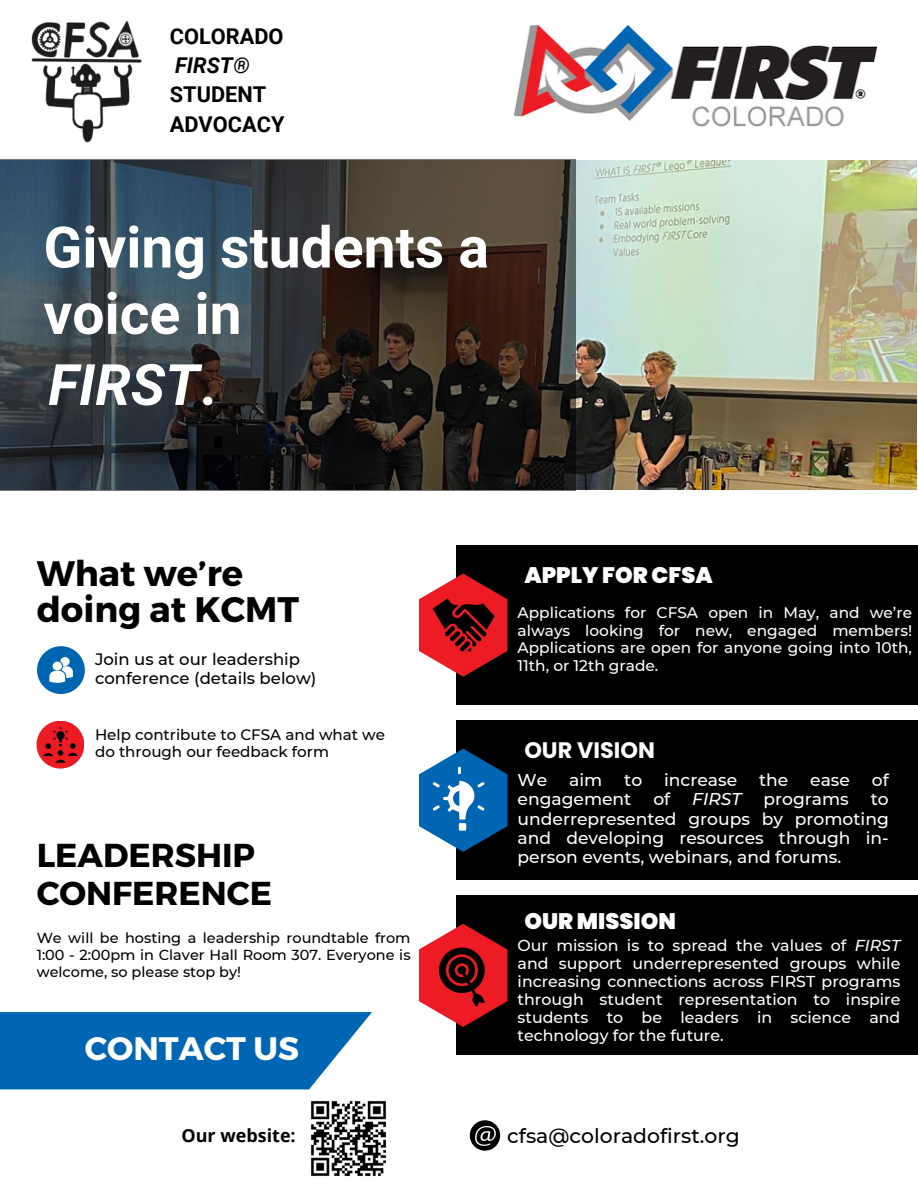
<style>
.page{position:relative;width:918px;height:1188px;background:#fff}
.page>*{position:absolute;margin:0;border:0;box-sizing:border-box;transform-origin:0 0}
.t1{font:700 57px/66.3px "Roboto";color:#fff}
.t2{font:italic 700 57px "Roboto";color:#fff}
.t3{font:700 35.4px/36.2px "Montserrat";color:#000}
.t4{font:700 33.15px/38.5px "Montserrat";color:#000}
.t5{font:700 32.4px "Montserrat";color:#fff}
.t6{font:900 22.35px "Poppins";color:#fff}
.t7{font:700 22.35px "Poppins";color:#fff}
.t8{font:700 21.75px/29.2px "Roboto";color:#000}
.t9{font:italic 700 21.75px "Roboto";color:#000}
.t10{font:500 20.4px "Montserrat";color:#000}
.t11{font:700 18px "Open Sans";color:#000}
.t12{font:500 17.1px/19.2px "Montserrat";color:#fff;text-align:justify}
.t13{font:italic 500 17.1px "Montserrat";color:#fff}
.t14{font:500 16.5px "Montserrat";color:#000}
.t15{font:500 15.75px/18px "Montserrat";color:#fff;text-align:justify}
.t16{font:500 15.3px/17.9px "Montserrat";color:#fff;text-align:justify}
.t17{font:500 15.15px/17.7px "Montserrat";color:#000}
.t18{font:500 14.4px/17px "Montserrat";color:#000;text-align:justify}
.s1{font-style:normal}
.s2{font-style:italic}
</style>
<div class="page">
<div style="left:456px;top:546px;width:462px;height:159px;background:#000"></div>
<div style="left:456px;top:721px;width:462px;height:159px;background:#000"></div>
<div style="left:456px;top:896px;width:462px;height:159px;background:#000"></div>
<svg style="left:470px;top:1120px;width:30px;height:31px"></svg>
<svg style="left:0;top:1012px;width:372px;height:77px;background:#1572b9"></svg>
<div style="left:37px;top:646px;width:48px;height:48px;background:#0066b3;border-radius:50%"></div>
<div style="left:37px;top:721px;width:47px;height:48px;background:#ed1c24;border-radius:50%"></div>
<svg style="left:419px;top:924px;width:88px;height:103px"></svg>
<svg style="left:419px;top:749px;width:88px;height:103px"></svg>
<img style="left:31px;top:21px;width:111px;height:122px">
<svg style="left:49px;top:657px;width:24px;height:26px"></svg>
<svg style="left:43px;top:727px;width:35px;height:36px"></svg>
<img style="left:311px;top:1101px;width:75px;height:75px">
<svg style="left:419px;top:574px;width:88px;height:103px"></svg>
<img style="left:576px;top:160px;width:341px;height:329px">
<svg style="left:0;top:159px;width:576px;height:331px;background:#333536"></svg>
<img style="left:515px;top:26px;width:362px;height:101px">
<p class="t8" style="left:170px;top:22px;width:115px">COLORADO</p>
<p class="t9" style="left:175px;top:53px;width:76px">FIRST®</p>
<p class="t8" style="left:170px;top:80px;width:116px">STUDENT<br>ADVOCACY</p>
<p class="t1" style="left:44px;top:215px;width:447px">Giving students a voice in</p>
<p class="t2" style="left:48px;top:352px;width:169px">FIRST<span class="s1">.</span></p>
<p class="t3" style="left:37px;top:553px;width:264px">What we’re doing at KCMT</p>
<p class="t14" style="left:95px;top:649px;width:207px">Join us at our leadership</p>
<p class="t14" style="left:95px;top:668px;width:223px">conference (details below)</p>
<p class="t17" style="left:95px;top:725px;width:292px">Help contribute to CFSA and what we do through our feedback form</p>
<p class="t4" style="left:37px;top:834px;width:237px">LEADERSHIP<br>CONFERENCE</p>
<p class="t18" style="left:37px;top:929px;width:375px">We will be hosting a leadership roundtable from 1:00 - 2:00pm in Claver Hall Room 307. Everyone is welcome, so please stop by!</p>
<p class="t5" style="left:85px;top:1028px;width:216px">CONTACT US</p>
<p class="t11" style="left:181px;top:1123px;width:116px">Our website:</p>
<p class="t6" style="left:524px;top:560px;width:190px">APPLY FOR CFSA</p>
<p class="t16" style="left:518px;top:603px;width:396px">Applications for CFSA open in May, and we’re always looking for new, engaged members!<br>Applications are open for anyone going into 10th, 11th, or 12th grade.</p>
<p class="t7" style="left:524px;top:734px;width:132px">OUR VISION</p>
<p class="t12" style="left:518px;top:771px;width:31px">We</p>
<p class="t12" style="left:569px;top:771px;width:35px">aim</p>
<p class="t12" style="left:624px;top:771px;width:19px">to</p>
<p class="t12" style="left:664px;top:771px;width:75px">increase</p>
<p class="t12" style="left:759px;top:771px;width:31px">the</p>
<p class="t12" style="left:810px;top:771px;width:41px">ease</p>
<p class="t12" style="left:872px;top:771px;width:18px">of</p>
<p class="t12" style="left:518px;top:790px;width:115px">engagement</p>
<p class="t12" style="left:653px;top:790px;width:18px">of</p>
<p class="t13" style="left:692px;top:789px;width:51px">FIRST</p>
<p class="t12" style="left:764px;top:790px;width:87px">programs</p>
<p class="t12" style="left:518px;top:790px;width:373px;text-indent:353px">to underrepresented groups by promoting and developing resources through in&shy;person events, webinars, and forums.</p>
<p class="t6" style="left:524px;top:905px;width:153px">OUR MISSION</p>
<p class="t15" style="left:518px;top:937px;width:384px">Our mission is to spread the values of <span class="s2">FIRST </span>and support underrepresented groups while increasing connections across FIRST programs through student representation to inspire students to be leaders in science and technology for the future.</p>
<p class="t10" style="left:507px;top:1123px;width:234px">cfsa@coloradofirst.org</p>
</div>
